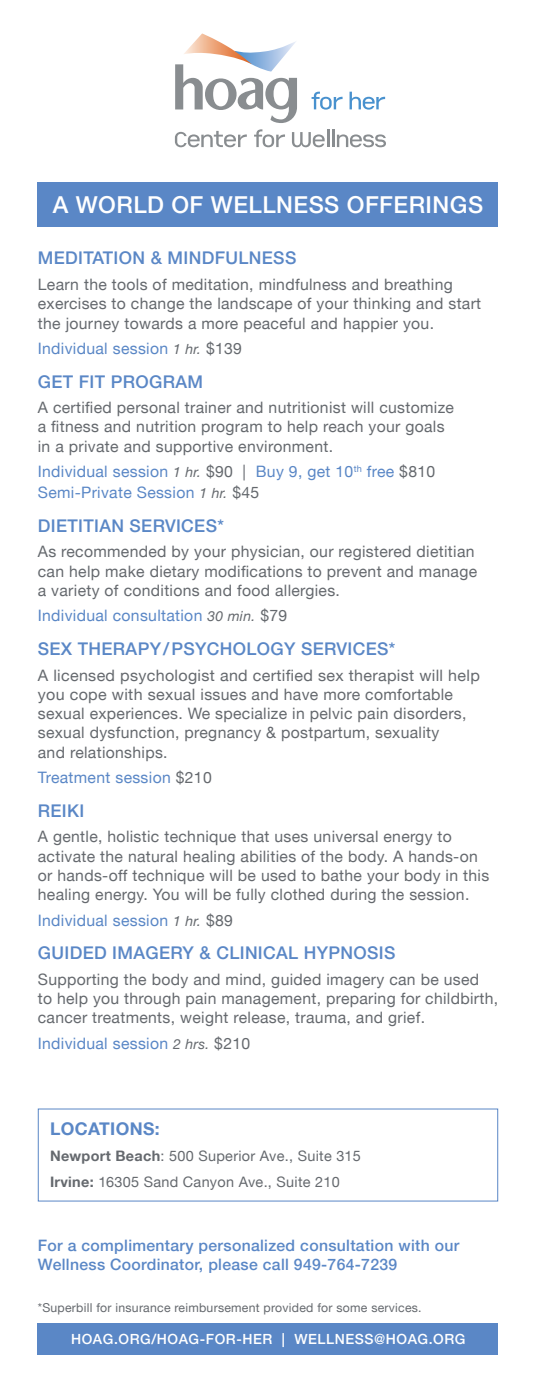
<style>
.page{position:relative;width:536px;height:1386px;background:#fff}
.page>*{position:absolute;margin:0;border:0;box-sizing:border-box;transform-origin:0 0}
.t1{font:500 23.28px "Helvetica Neue LT";letter-spacing:.02em;color:#fff}
.t2{font:500 17.5px "Helvetica Neue LT";letter-spacing:.02em;color:#5a87c6}
.t3{font:700 17.5px "Helvetica Neue LT";letter-spacing:.02em;color:#5a87c6}
.t4{font:15.75px/19.2px "Helvetica Neue LT";letter-spacing:.02em;color:#65696e}
.t5{font:15.75px/21px "Helvetica Neue LT";letter-spacing:.02em;color:#5a87c6}
.t6{font:500 15.75px/19.2px "Helvetica Neue LT";letter-spacing:.02em;color:#5a87c6}
.t7{font:14.35px/25.6px "Helvetica Neue LT";letter-spacing:.02em;color:#65696e}
.t8{font:500 14px "Helvetica Neue LT";letter-spacing:.04em;color:#fff}
.t9{font:12.25px "Helvetica Neue LT";letter-spacing:.02em;color:#65696e}
.s1{font-style:italic;font-size:14px;color:#65696e}
.s2{color:#65696e}
.s3{font-weight:700}
</style>
<div class="page">
<div style="left:38px;top:183px;width:460px;height:44px;background:#5a87c6"></div>
<div style="left:38px;top:1324px;width:460px;height:31px;background:#5a87c6"></div>
<svg style="left:175px;top:131px;width:72px;height:16px"></svg>
<svg style="left:254px;top:129px;width:31px;height:18px"></svg>
<svg style="left:292px;top:129px;width:94px;height:18px"></svg>
<svg style="left:311px;top:92px;width:31px;height:18px"></svg>
<svg style="left:349px;top:92px;width:36px;height:18px"></svg>
<svg style="left:175px;top:33px;width:122px;height:90px"></svg>
<h1 class="t1" style="left:53px;top:191px;width:431px">A WORLD OF WELLNESS OFFERINGS</h1>
<p class="t2" style="left:38px;top:248px;width:260px">MEDITATION &amp; MINDFULNESS</p>
<p class="t4" style="left:38px;top:275px;width:445px">Learn the tools of meditation, mindfulness and breathing exercises to change the landscape of your thinking and start the journey towards a more peaceful and happier you.</p>
<p class="t5" style="left:38px;top:338px;width:206px">Individual session <span class="s1">1 hr.</span> <span class="s2">$139</span></p>
<p class="t2" style="left:38px;top:371px;width:167px">GET FIT PROGRAM</p>
<p class="t4" style="left:38px;top:398px;width:417px">A certified personal trainer and nutritionist will customize a fitness and nutrition program to help reach your goals in a private and supportive environment.</p>
<p class="t5" style="left:38px;top:461px;width:399px">Individual session <span class="s1">1 hr.</span> <span class="s2">$90 |</span> Buy 9, get 10<sup>th</sup> free <span class="s2">$810<br></span>Semi-Private Session <span class="s1">1 hr.</span> <span class="s2">$45</span></p>
<p class="t2" style="left:38px;top:515px;width:187px">DIETITIAN SERVICES*</p>
<p class="t4" style="left:38px;top:542px;width:440px">As recommended by your physician, our registered dietitian can help make dietary modifications to prevent and manage a variety of conditions and food allergies.</p>
<p class="t5" style="left:38px;top:605px;width:251px">Individual consultation <span class="s1">30 min.</span> <span class="s2">$79</span></p>
<p class="t2" style="left:38px;top:638px;width:359px">SEX THERAPY/PSYCHOLOGY SERVICES*</p>
<p class="t4" style="left:38px;top:665px;width:443px">A licensed psychologist and certified sex therapist will help you cope with sexual issues and have more comfortable sexual experiences. We specialize in pelvic pain disorders, sexual dysfunction, pregnancy &amp; postpartum, sexuality<br>and relationships.</p>
<p class="t5" style="left:38px;top:767px;width:175px">Treatment session <span class="s2">$210</span></p>
<p class="t2" style="left:38px;top:800px;width:48px">REIKI</p>
<p class="t4" style="left:38px;top:827px;width:452px">A gentle, holistic technique that uses universal energy to activate the natural healing abilities of the body. A hands-on or hands-off technique will be used to bathe your body in this healing energy. You will be fully clothed during the session.</p>
<p class="t5" style="left:38px;top:909px;width:196px">Individual session <span class="s1">1 hr.</span> <span class="s2">$89</span></p>
<p class="t2" style="left:38px;top:943px;width:359px">GUIDED IMAGERY &amp; CLINICAL HYPNOSIS</p>
<p class="t4" style="left:38px;top:969px;width:461px">Supporting the body and mind, guided imagery can be used<br>to help you through pain management, preparing for childbirth, cancer treatments, weight release, trauma, and grief.</p>
<p class="t5" style="left:38px;top:1033px;width:214px">Individual session <span class="s1">2 hrs.</span> <span class="s2">$210</span></p>
<p class="t3" style="left:50px;top:1118px;width:111px">LOCATIONS:</p>
<p class="t7" style="left:50px;top:1143px;width:312px"><span class="s3">Newport Beach</span>: 500 Superior Ave., Suite 315<br><span class="s3">Irvine:</span> 16305 Sand Canyon Ave., Suite 210</p>
<p class="t6" style="left:38px;top:1236px;width:423px">For a complimentary personalized consultation with our<br>Wellness Coordinator, please call 949-764-7239</p>
<p class="t9" style="left:38px;top:1300px;width:385px">*Superbill for insurance reimbursement provided for some services.</p>
<p class="t8" style="left:71px;top:1331px;width:396px">HOAG.ORG/HOAG-FOR-HER | WELLNESS@HOAG.ORG</p>
</div>
